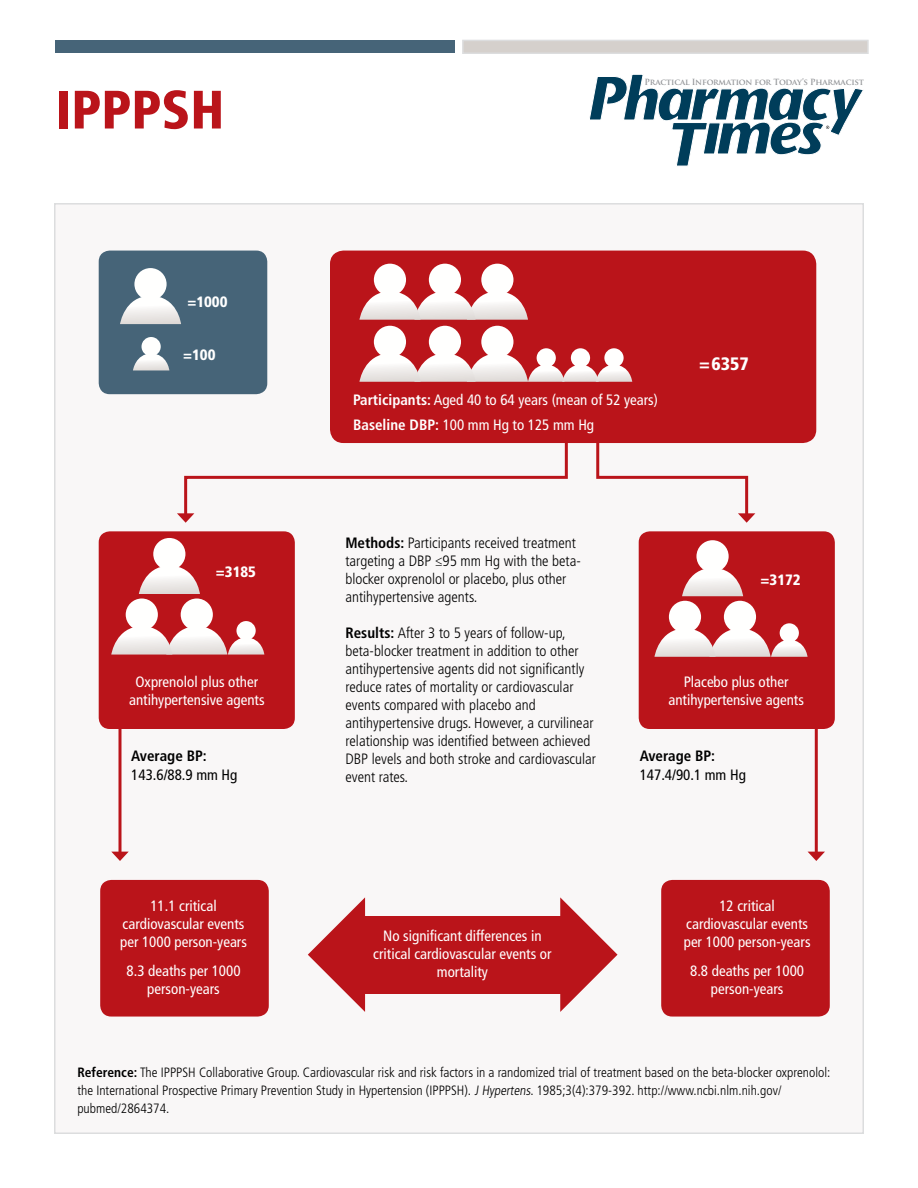
<style>
.page{position:relative;width:918px;height:1188px;background:#fff}
.page>*{position:absolute;margin:0;border:0;box-sizing:border-box;transform-origin:0 0}
.t1{font:900 condensed 54px "Frutiger LT Std";color:#ba141a}
.t2{font:900 condensed 18px "Frutiger LT Std";color:#fff}
.t3{font:300 condensed 15px/18px "Frutiger LT Std";color:#000}
.t4{font:condensed 15px/18px "Frutiger LT Std";color:#fff;text-align:center}
.t5{font:condensed 15px "Frutiger LT Std";color:#000}
.t6{font:700 condensed 15px "Frutiger LT Std";color:#000}
.t7{font:900 condensed 15px "Frutiger LT Std";color:#fff}
.t8{font:300 condensed 13.5px/18px "Frutiger LT Std";color:#000}
.t9{font:700 8.25px "Trajan Pro";letter-spacing:-.02em;color:#939598}
.s1{font-weight:700}
</style>
<div class="page">
<div style="left:54px;top:203px;width:810px;height:931px;background:#f9f7f7;border:2px solid #dcddde"></div>
<div style="left:462px;top:40px;width:407px;height:14px;background:#d5d0cc;border:2px solid #dcddde"></div>
<div style="left:56px;top:40px;width:399px;height:13px;background:#466478"></div>
<div style="left:99px;top:251px;width:168px;height:143px;background:#466478;border-radius:11px"></div>
<div style="left:99px;top:531px;width:196px;height:198px;background:#ba141a;border-radius:11px"></div>
<div style="left:100px;top:880px;width:169px;height:137px;background:#ba141a;border-radius:11px"></div>
<div style="left:661px;top:880px;width:169px;height:137px;background:#ba141a;border-radius:11px"></div>
<div style="left:330px;top:251px;width:486px;height:192px;background:#ba141a;border-radius:14px"></div>
<div style="left:134px;top:268px;width:33px;height:32px;background:#fffffe;border-radius:16px"></div>
<svg style="left:120px;top:296px;width:61px;height:28px"></svg>
<div style="left:142px;top:337px;width:19px;height:19px;background:#fffffe;border-radius:10px"></div>
<svg style="left:133px;top:354px;width:36px;height:16px"></svg>
<div style="left:357px;top:916px;width:209px;height:77px;background:#ba141a"></div>
<svg style="left:560px;top:897px;width:58px;height:115px"></svg>
<svg style="left:308px;top:897px;width:57px;height:115px"></svg>
<svg style="left:177px;top:430px;width:391px;height:93px"></svg>
<svg style="left:596px;top:443px;width:159px;height:80px"></svg>
<hr style="left:815px;top:718px;width:3px;height:136px;background:#ba141a">
<svg style="left:808px;top:852px;width:17px;height:9px"></svg>
<svg style="left:118px;top:729px;width:4px;height:123px"></svg>
<svg style="left:111px;top:852px;width:18px;height:9px"></svg>
<svg style="left:537px;top:348px;width:19px;height:20px"></svg>
<svg style="left:571px;top:348px;width:19px;height:20px"></svg>
<svg style="left:604px;top:348px;width:20px;height:20px"></svg>
<div style="left:481px;top:264px;width:32px;height:32px;background:#fffffe;border-radius:16px"></div>
<div style="left:429px;top:264px;width:32px;height:32px;background:#fffffe;border-radius:16px"></div>
<div style="left:374px;top:264px;width:32px;height:32px;background:#fffffe;border-radius:16px"></div>
<svg style="left:359px;top:291px;width:169px;height:29px"></svg>
<div style="left:639px;top:531px;width:196px;height:198px;background:#ba141a;border-radius:11px"></div>
<svg style="left:589px;top:74px;width:274px;height:92px"></svg>
<div style="left:481px;top:326px;width:32px;height:32px;background:#fffffe;border-radius:16px"></div>
<div style="left:429px;top:326px;width:32px;height:32px;background:#fffffe;border-radius:16px"></div>
<div style="left:374px;top:326px;width:32px;height:32px;background:#fffffe;border-radius:16px"></div>
<svg style="left:359px;top:354px;width:273px;height:28px"></svg>
<div style="left:153px;top:538px;width:32px;height:32px;background:#fffffe;border-radius:16px"></div>
<svg style="left:139px;top:566px;width:61px;height:28px"></svg>
<div style="left:181px;top:599px;width:32px;height:32px;background:#fffffe;border-radius:16px"></div>
<div style="left:126px;top:599px;width:32px;height:32px;background:#fffffe;border-radius:16px"></div>
<svg style="left:236px;top:621px;width:20px;height:19px"></svg>
<svg style="left:111px;top:626px;width:153px;height:29px"></svg>
<svg style="left:696px;top:540px;width:33px;height:32px"></svg>
<svg style="left:682px;top:568px;width:61px;height:28px"></svg>
<div style="left:724px;top:601px;width:32px;height:32px;background:#fffffe;border-radius:16px"></div>
<div style="left:669px;top:601px;width:32px;height:32px;background:#fffffe;border-radius:16px"></div>
<svg style="left:780px;top:623px;width:19px;height:20px"></svg>
<svg style="left:654px;top:629px;width:154px;height:28px"></svg>
<h1 class="t1" style="left:55px;top:77px;width:171px">IPPPSH</h1>
<p class="t7" style="left:187px;top:293px;width:42px">=1000</p>
<p class="t7" style="left:183px;top:345px;width:34px">=100</p>
<p class="t7" style="left:216px;top:563px;width:42px">=3185</p>
<p class="t4" style="left:129px;top:673px;width:137px">Oxprenolol plus other antihypertensive agents</p>
<p class="t6" style="left:131px;top:747px;width:77px">Average BP:</p>
<p class="t5" style="left:131px;top:766px;width:108px">143.6/88.9 mm Hg</p>
<p class="t4" style="left:120px;top:897px;width:128px">11.1 critical cardiovascular events per 1000 person-years</p>
<p class="t4" style="left:127px;top:962px;width:115px">8.3 deaths per 1000 person-years</p>
<p class="t9" style="left:645px;top:77px;width:221px">Practical Information for Today’s Pharmacist</p>
<p class="t4" style="left:353px;top:388px;width:306px;line-height:24.8px;text-align:left"><span class="s1">Participants:</span> Aged 40 to 64 years (mean of 52 years)<br><span class="s1">Baseline DBP:</span> 100 mm Hg to 125 mm Hg</p>
<p class="t2" style="left:699px;top:353px;width:51px">=6357</p>
<p class="t3" style="left:345px;top:534px;width:237px"><span class="s1">Methods:</span> Participants received treatment targeting a DBP ≤95 mm Hg with the beta&shy;blocker oxprenolol or placebo, plus other antihypertensive agents.</p>
<p class="t3" style="left:345px;top:624px;width:252px"><span class="s1">Results:</span> After 3 to 5 years of follow-up, beta-blocker treatment in addition to other antihypertensive agents did not significantly reduce rates of mortality or cardiovascular events compared with placebo and antihypertensive drugs. However, a curvilinear relationship was identified between achieved DBP levels and both stroke and cardiovascular event rates.</p>
<p class="t7" style="left:761px;top:571px;width:42px">=3172</p>
<p class="t4" style="left:668px;top:673px;width:137px">Placebo plus other antihypertensive agents</p>
<p class="t6" style="left:640px;top:747px;width:77px">Average BP:</p>
<p class="t5" style="left:640px;top:766px;width:108px">147.4/90.1 mm Hg</p>
<p class="t4" style="left:373px;top:927px;width:180px">No significant differences in critical cardiovascular events or mortality</p>
<p class="t4" style="left:684px;top:897px;width:128px">12 critical cardiovascular events per 1000 person-years</p>
<p class="t4" style="left:690px;top:962px;width:115px">8.8 deaths per 1000 person-years</p>
<p class="t8" style="left:77px;top:1063px;width:755px"><span class="s1">Reference:</span> The IPPPSH Collaborative Group. Cardiovascular risk and risk factors in a randomized trial of treatment based on the beta-blocker oxprenolol: the International Prospective Primary Prevention Study in Hypertension (IPPPSH). J Hypertens. 1985;3(4):379-392. http://www.ncbi.nlm.nih.gov/ pubmed/2864374.</p>
</div>
